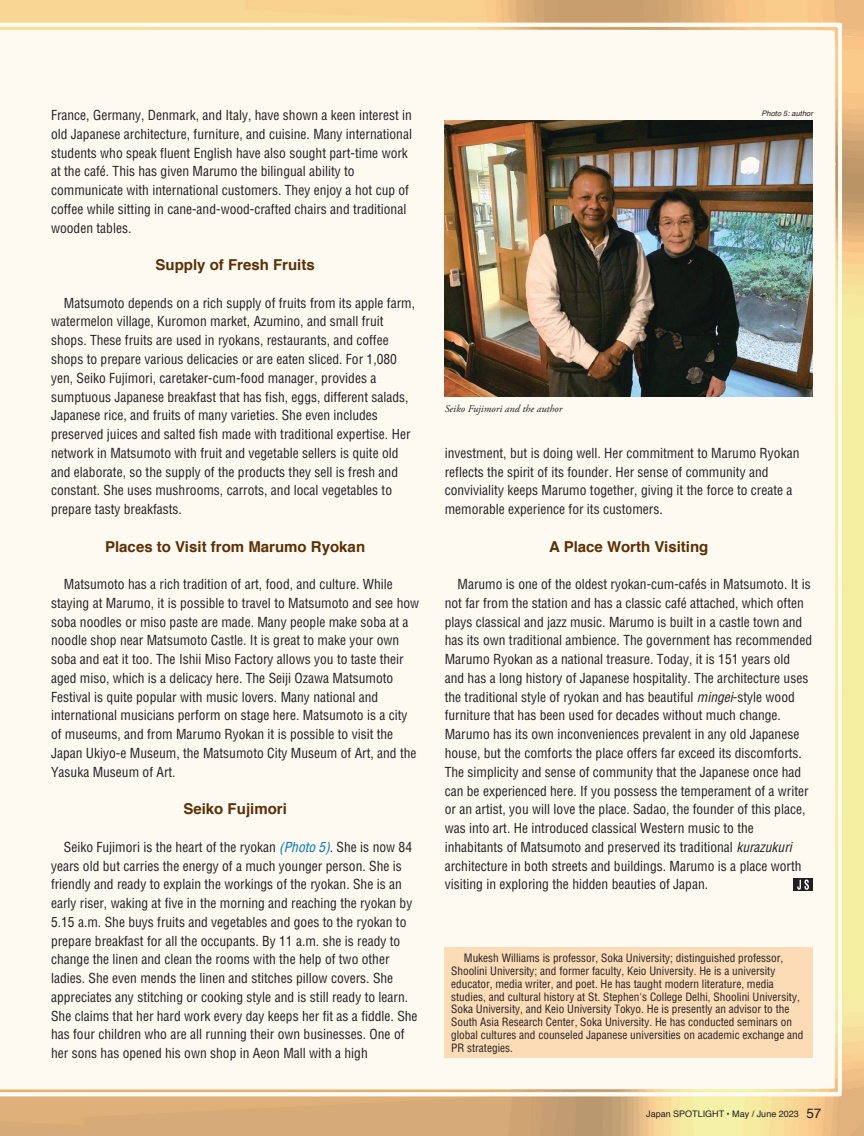
<style>
.page{position:relative;width:864px;height:1136px;background:#fff}
.page>*{position:absolute;margin:0;border:0;box-sizing:border-box;transform-origin:0 0}
.t1{font:700 15px "Helvetica";color:#5c2f04}
.t2{font:condensed 13.5px/18.8px "Helvetica";color:#231f20}
.t3{font:condensed 11.25px/12.8px "Helvetica";color:#231f20}
.t4{font:italic 10.5px "Adobe Garamond Pro";color:#231f20}
.t5{font:9px "Helvetica";color:#231f20}
.t6{font:italic 7.5px "Helvetica";color:#231f20}
.s1{font-style:italic;color:#0072bc}
.s2{font-style:italic}
.s3{font-size:13.5px}
</style>
<div class="page">
<img style="left:0;top:0;width:863px;height:1135px">
<svg style="left:793px;top:878px;width:19px;height:12px"></svg>
<svg style="left:796px;top:879px;width:12px;height:10px"></svg>
<div style="left:444px;top:947px;width:368px;height:111px;background:#fbdcb7"></div>
<img style="left:444px;top:120px;width:368px;height:276px">
<p class="t2" style="left:51px;top:106px;width:362px">France, Germany, Denmark, and Italy, have shown a keen interest in old Japanese architecture, furniture, and cuisine. Many international students who speak fluent English have also sought part-time work at the café. This has given Marumo the bilingual ability to communicate with international customers. They enjoy a hot cup of coffee while sitting in cane-and-wood-crafted chairs and traditional wooden tables.</p>
<p class="t1" style="left:155px;top:253px;width:161px">Supply of Fresh Fruits</p>
<p class="t2" style="left:51px;top:293px;width:365px;text-indent:13px">Matsumoto depends on a rich supply of fruits from its apple farm, watermelon village, Kuromon market, Azumino, and small fruit shops. These fruits are used in ryokans, restaurants, and coffee shops to prepare various delicacies or are eaten sliced. For 1,080 yen, Seiko Fujimori, caretaker-cum-food manager, provides a sumptuous Japanese breakfast that has fish, eggs, different salads, Japanese rice, and fruits of many varieties. She even includes preserved juices and salted fish made with traditional expertise. Her network in Matsumoto with fruit and vegetable sellers is quite old and elaborate, so the supply of the products they sell is fresh and constant. She uses mushrooms, carrots, and local vegetables to prepare tasty breakfasts.</p>
<p class="t1" style="left:105px;top:534px;width:261px">Places to Visit from Marumo Ryokan</p>
<p class="t2" style="left:51px;top:574px;width:369px;text-indent:13px">Matsumoto has a rich tradition of art, food, and culture. While staying at Marumo, it is possible to travel to Matsumoto and see how soba noodles or miso paste are made. Many people make soba at a noodle shop near Matsumoto Castle. It is great to make your own soba and eat it too. The Ishii Miso Factory allows you to taste their aged miso, which is a delicacy here. The Seiji Ozawa Matsumoto Festival is quite popular with music lovers. Many national and international musicians perform on stage here. Matsumoto is a city of museums, and from Marumo Ryokan it is possible to visit the Japan Ukiyo-e Museum, the Matsumoto City Museum of Art, and the Yasuka Museum of Art.</p>
<p class="t1" style="left:183px;top:796px;width:105px">Seiko Fujimori</p>
<p class="t2" style="left:51px;top:837px;width:368px;text-indent:13px">Seiko Fujimori is the heart of the ryokan <span class="s1">(Photo 5)</span>. She is now 84 years old but carries the energy of a much younger person. She is friendly and ready to explain the workings of the ryokan. She is an early riser, waking at five in the morning and reaching the ryokan by 5.15 a.m. She buys fruits and vegetables and goes to the ryokan to prepare breakfast for all the occupants. By 11 a.m. she is ready to change the linen and clean the rooms with the help of two other ladies. She even mends the linen and stitches pillow covers. She appreciates any stitching or cooking style and is still ready to learn.<br>She claims that her hard work every day keeps her fit as a fiddle. She has four children who are all running their own businesses. One of her sons has opened his own shop in Aeon Mall with a high</p>
<p class="t4" style="left:444px;top:402px;width:119px">Seiko Fujimori and the author</p>
<p class="t6" style="left:761px;top:107px;width:53px">Photo 5: author</p>
<p class="t2" style="left:444px;top:443px;width:356px">investment, but is doing well. Her commitment to Marumo Ryokan reflects the spirit of its founder. Her sense of community and conviviality keeps Marumo together, giving it the force to create a memorable experience for its customers.</p>
<p class="t1" style="left:549px;top:534px;width:160px">A Place Worth Visiting</p>
<p class="t2" style="left:444px;top:574px;width:369px;text-indent:13px">Marumo is one of the oldest ryokan-cum-cafés in Matsumoto. It is not far from the station and has a classic café attached, which often plays classical and jazz music. Marumo is built in a castle town and has its own traditional ambience. The government has recommended Marumo Ryokan as a national treasure. Today, it is 151 years old and has a long history of Japanese hospitality. The architecture uses the traditional style of ryokan and has beautiful <span class="s2">mingei</span>-style wood furniture that has been used for decades without much change.<br>Marumo has its own inconveniences prevalent in any old Japanese house, but the comforts the place offers far exceed its discomforts.<br>The simplicity and sense of community that the Japanese once had can be experienced here. If you possess the temperament of a writer or an artist, you will love the place. Sadao, the founder of this place, was into art. He introduced classical Western music to the inhabitants of Matsumoto and preserved its traditional <span class="s2">kurazukuri </span>architecture in both streets and buildings. Marumo is a place worth visiting in exploring the hidden beauties of Japan.</p>
<p class="t3" style="left:451px;top:951px;width:354px;text-indent:13px">Mukesh Williams is professor, Soka University; distinguished professor, Shoolini University; and former faculty, Keio University. He is a university educator, media writer, and poet. He has taught modern literature, media studies, and cultural history at St. Stephen's College Delhi, Shoolini University, Soka University, and Keio University Tokyo. He is presently an advisor to the South Asia Research Center, Soka University. He has conducted seminars on global cultures and counseled Japanese universities on academic exchange and PR strategies.</p>
<p class="t5" style="left:646px;top:1106px;width:177px">Japan SPOTLIGHT • May / June 2023 <span class="s3">57</span></p>
</div>
